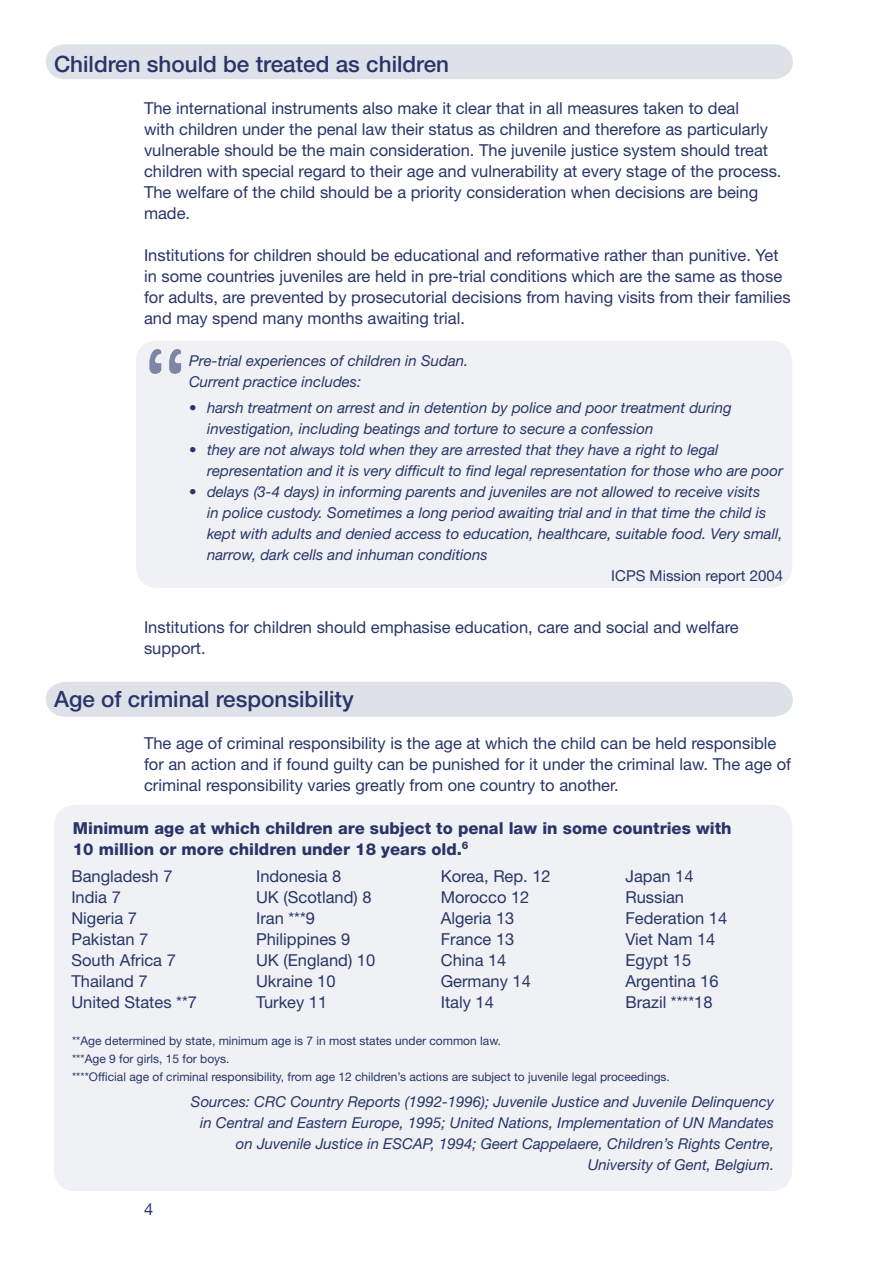
<style>
.page{position:relative;width:893px;height:1263px;background:#fff}
.page>*{position:absolute;margin:0;border:0;box-sizing:border-box;transform-origin:0 0}
.t1{font:500 22.5px "Helvetica Neue";color:#293569}
.t2{font:16.5px/21px "Helvetica Neue";color:#293569}
.t3{font:800 16.5px/21px "Helvetica Neue";color:#293569}
.t4{font:italic 15px/21px "Helvetica Neue";color:#293569}
.t5{font:15px "Helvetica Neue";color:#293569}
.t6{font:12px/18px "Helvetica Neue";color:#293569}
</style>
<div class="page">
<div style="left:54px;top:805px;width:738px;height:386px;background:#f0f1f4"></div>
<div style="left:46px;top:682px;width:747px;height:35px;background:#dfe1e9"></div>
<div style="left:136px;top:341px;width:656px;height:247px;background:#f0f1f4"></div>
<svg style="left:149px;top:349px;width:32px;height:25px"></svg>
<div style="left:46px;top:44px;width:747px;height:35px;background:#dfe1e9"></div>
<h1 class="t1" style="left:54px;top:50px;width:397px">Children should be treated as children</h1>
<p class="t2" style="left:144px;top:97px;width:639px">The international instruments also make it clear that in all measures taken to deal<br>with children under the penal law their status as children and therefore as particularly vulnerable should be the main consideration. The juvenile justice system should treat children with special regard to their age and vulnerability at every stage of the process.<br>The welfare of the child should be a priority consideration when decisions are being made.</p>
<p class="t2" style="left:144px;top:244px;width:648px">Institutions for children should be educational and reformative rather than punitive. Yet in some countries juveniles are held in pre-trial conditions which are the same as those for adults, are prevented by prosecutorial decisions from having visits from their families and may spend many months awaiting trial.</p>
<p class="t4" style="left:189px;top:349px;width:281px">Pre-trial experiences of children in Sudan.<br>Current practice includes:</p>
<p class="t4" style="left:207px;top:397px;width:526px;text-indent:-18px">• harsh treatment on arrest and in detention by police and poor treatment during investigation, including beatings and torture to secure a confession</p>
<p class="t4" style="left:207px;top:439px;width:577px;text-indent:-18px">• they are not always told when they are arrested that they have a right to legal representation and it is very difficult to find legal representation for those who are poor</p>
<p class="t4" style="left:207px;top:481px;width:577px;text-indent:-18px">• delays (3-4 days) in informing parents and juveniles are not allowed to receive visits<br>in police custody. Sometimes a long period awaiting trial and in that time the child is kept with adults and denied access to education, healthcare, suitable food. Very small, narrow, dark cells and inhuman conditions</p>
<p class="t5" style="left:611px;top:566px;width:173px">ICPS Mission report 2004</p>
<p class="t2" style="left:144px;top:617px;width:596px">Institutions for children should emphasise education, care and social and welfare support.</p>
<h1 class="t1" style="left:54px;top:685px;width:301px">Age of criminal responsibility</h1>
<p class="t2" style="left:144px;top:732px;width:648px">The age of criminal responsibility is the age at which the child can be held responsible for an action and if found guilty can be punished for it under the criminal law. The age of criminal responsibility varies greatly from one country to another.</p>
<p class="t3" style="left:73px;top:817px;width:660px">Minimum age at which children are subject to penal law in some countries with<br>10 million or more children under 18 years old.<sup>6</sup></p>
<p class="t2" style="left:71px;top:865px;width:127px">Bangladesh 7<br>India 7<br>Nigeria 7<br>Pakistan 7<br>South Africa 7<br>Thailand 7<br>United States **7</p>
<p class="t2" style="left:256px;top:865px;width:121px">Indonesia 8<br>UK (Scotland) 8<br>Iran ***9<br>Philippines 9<br>UK (England) 10<br>Ukraine 10<br>Turkey 11</p>
<p class="t2" style="left:441px;top:865px;width:112px">Korea, Rep. 12<br>Morocco 12<br>Algeria 13<br>France 13<br>China 14<br>Germany 14<br>Italy 14</p>
<p class="t2" style="left:625px;top:865px;width:103px">Japan 14<br>Russian<br>Federation 14<br>Viet Nam 14<br>Egypt 15<br>Argentina 16<br>Brazil ****18</p>
<p class="t6" style="left:72px;top:1031px;width:599px">**Age determined by state, minimum age is 7 in most states under common law.<br>***Age 9 for girls, 15 for boys.<br>****Official age of criminal responsibility, from age 12 children’s actions are subject to juvenile legal proceedings.</p>
<p class="t4" style="left:191px;top:1091px;width:585px;text-align:right">Sources: CRC Country Reports (1992-1996); Juvenile Justice and Juvenile Delinquency in Central and Eastern Europe, 1995; United Nations, Implementation of UN Mandates on Juvenile Justice in ESCAP, 1994; Geert Cappelaere, Children’s Rights Centre, University of Gent, Belgium.</p>
<p class="t2" style="left:144px;top:1198px;width:11px">4</p>
</div>
